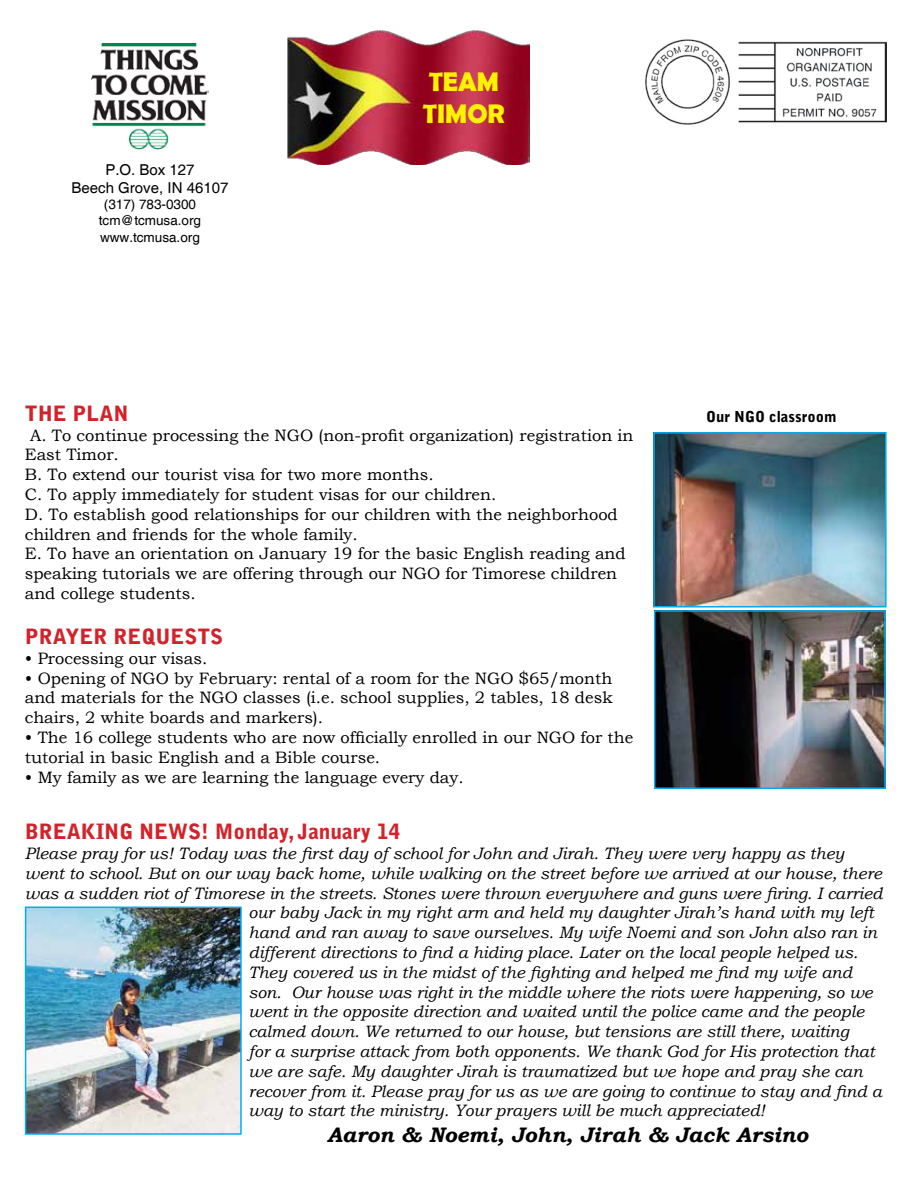
<style>
.page{position:relative;width:918px;height:1188px;background:#fff}
.page>*{position:absolute;margin:0;border:0;box-sizing:border-box;transform-origin:0 0}
.t1{font:700 27px/32.4px "Berlin Sans FB Demi";color:#fff200}
.t2{font:900 21px "Bell Gothic Std";color:#d2232a}
.t3{font:italic 700 21px "Bookman Old Style";color:#000}
.t4{font:italic 16.5px "Bookman Old Style";color:#000}
.t5{font:16.5px/19.8px "Bookman Old Style";color:#000}
.t6{font:15px/18px "Helvetica";color:#000;text-align:center}
.t7{font:900 15px "Bell Gothic Std";color:#000}
.t8{font:13.5px/16.2px "Helvetica";color:#000;text-align:center}
</style>
<div class="page">
<img style="left:91px;top:43px;width:118px;height:106px">
<img style="left:287px;top:31px;width:242px;height:133px">
<img style="left:656px;top:435px;width:228px;height:170px">
<div style="left:653px;top:432px;width:234px;height:176px;border:2px solid #00aeef"></div>
<img style="left:657px;top:613px;width:226px;height:173px">
<div style="left:654px;top:610px;width:232px;height:179px;border:2px solid #00aeef"></div>
<img style="left:28px;top:910px;width:211px;height:222px">
<div style="left:25px;top:907px;width:217px;height:228px;border:2px solid #00aeef"></div>
<img style="left:645px;top:39px;width:242px;height:86px">
<p class="t6" style="left:72px;top:161px;width:158px">P.O. Box 127<br>Beech Grove, IN 46107</p>
<p class="t8" style="left:99px;top:197px;width:104px">(317) 783-0300 tcm@tcmusa.org www.tcmusa.org</p>
<h1 class="t1" style="left:423px;top:65px;width:83px">TEAM<br>TIMOR</h1>
<p class="t2" style="left:25px;top:401px;width:105px">THE PLAN</p>
<p class="t5" style="left:25px;top:425px;width:610px;text-indent:5px">A. To continue processing the NGO (non-profit organization) registration in East Timor.<br>B. To extend our tourist visa for two more months.<br>C. To apply immediately for student visas for our children.<br>D. To establish good relationships for our children with the neighborhood children and friends for the whole family.<br>E. To have an orientation on January 19 for the basic English reading and speaking tutorials we are offering through our NGO for Timorese children and college students.</p>
<p class="t2" style="left:25px;top:624px;width:200px">PRAYER REQUESTS</p>
<p class="t5" style="left:25px;top:648px;width:184px">• Processing our visas.</p>
<p class="t5" style="left:25px;top:668px;width:589px;text-align:justify">• Opening of NGO by February: rental of a room for the NGO $65/month and materials for the NGO classes (i.e. school supplies, 2 tables, 18 desk chairs, 2 white boards and markers).</p>
<p class="t5" style="left:25px;top:727px;width:610px">• The 16 college students who are now officially enrolled in our NGO for the tutorial in basic English and a Bible course.</p>
<p class="t5" style="left:25px;top:767px;width:440px">• My family as we are learning the language every day.</p>
<p class="t7" style="left:706px;top:407px;width:132px">Our NGO classroom</p>
<p class="t2" style="left:25px;top:819px;width:377px">BREAKING NEWS! Monday, January 14</p>
<p class="t4" style="left:25px;top:842px;width:821px">Please pray for us! Today was the first day of school for John and Jirah. They were very happy as they</p>
<p class="t4" style="left:25px;top:862px;width:859px">went to school. But on our way back home, while walking on the street before we arrived at our house, there</p>
<p class="t4" style="left:25px;top:882px;width:860px">was a sudden riot of Timorese in the streets. Stones were thrown everywhere and guns were firing. I carried</p>
<p class="t4" style="left:248px;top:902px;width:627px">our baby Jack in my right arm and held my daughter Jirah’s hand with my left</p>
<p class="t4" style="left:248px;top:921px;width:630px">hand and ran away to save ourselves. My wife Noemi and son John also ran in</p>
<p class="t4" style="left:248px;top:941px;width:611px">different directions to find a hiding place. Later on the local people helped us.</p>
<p class="t4" style="left:248px;top:961px;width:605px">They covered us in the midst of the fighting and helped me find my wife and</p>
<p class="t4" style="left:248px;top:981px;width:626px">son. Our house was right in the middle where the riots were happening, so we</p>
<p class="t4" style="left:248px;top:1001px;width:617px">went in the opposite direction and waited until the police came and the people</p>
<p class="t4" style="left:248px;top:1020px;width:602px">calmed down. We returned to our house, but tensions are still there, waiting</p>
<p class="t4" style="left:248px;top:1040px;width:628px">for a surprise attack from both opponents. We thank God for His protection that</p>
<p class="t4" style="left:248px;top:1060px;width:616px">we are safe. My daughter Jirah is traumatized but we hope and pray she can</p>
<p class="t4" style="left:248px;top:1080px;width:635px">recover from it. Please pray for us as we are going to continue to stay and find a</p>
<p class="t4" style="left:248px;top:1100px;width:518px">way to start the ministry. Your prayers will be much appreciated!</p>
<p class="t3" style="left:327px;top:1119px;width:482px">Aaron &amp; Noemi, John, Jirah &amp; Jack Arsino</p>
</div>
